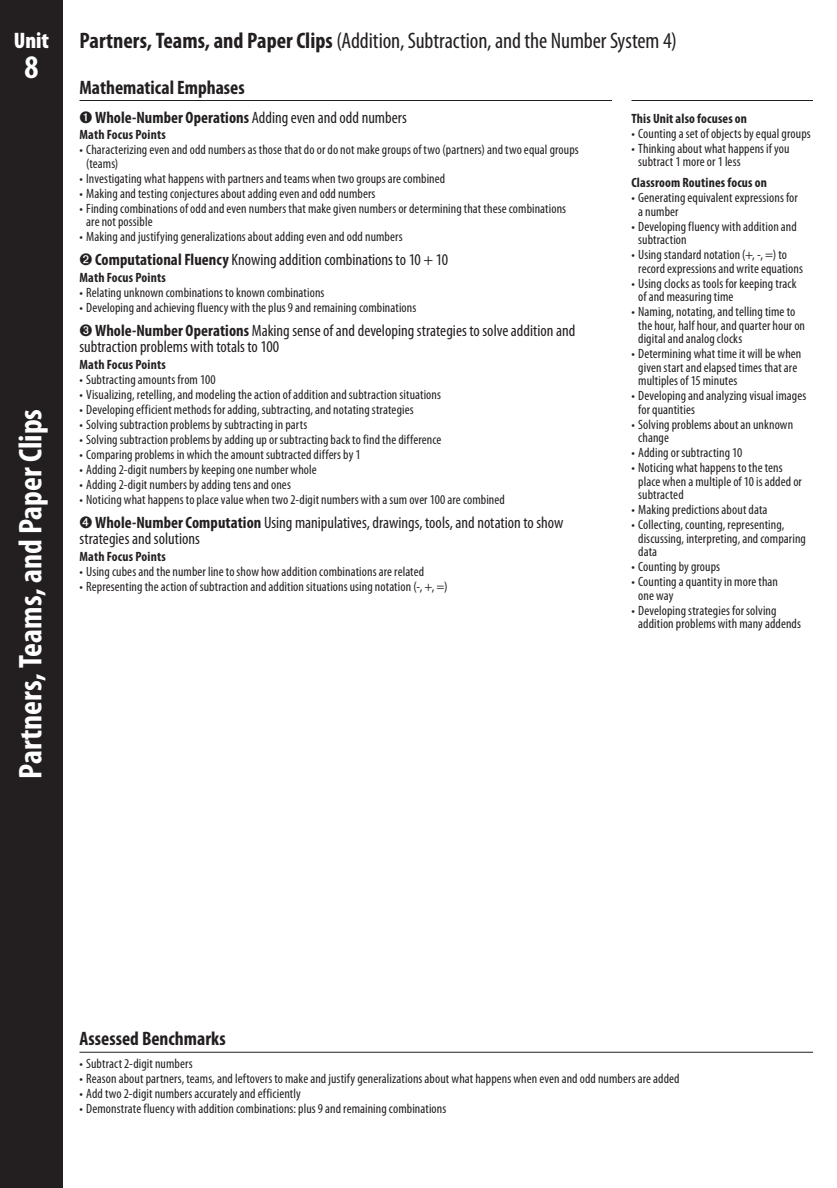
<style>
.page{position:relative;width:837px;height:1188px;background:#fff}
.page>*{position:absolute;margin:0;border:0;box-sizing:border-box;transform-origin:0 0}
.t1{font:700 condensed 33px "Myriad Pro";color:#fff}
.t2{font:condensed 22.5px "Myriad Pro";letter-spacing:-.005em;color:#231f20}
.t3{font:900 condensed 22.5px "Myriad Pro";color:#fff}
.t4{font:700 condensed 19.5px "Myriad Pro";color:#231f20}
.t5{font:condensed 16.5px/16.5px "Myriad Pro";color:#231f20}
.t6{font:condensed 13.5px/13.5px "Myriad Pro";letter-spacing:.005em;color:#231f20}
.t7{font:700 condensed 13.5px "Myriad Pro";letter-spacing:.01em;color:#231f20}
.s1{font-weight:700}
</style>
<div class="page">
<div style="left:0;top:0;width:63px;height:1188px;background:#231f20"></div>
<hr style="left:80px;top:100px;width:532px;height:1px;background:#231f20">
<hr style="left:632px;top:100px;width:181px;height:1px;background:#231f20">
<hr style="left:80px;top:1052px;width:733px;height:1px;background:#231f20">
<h2 class="t3" style="left:14px;top:26px;width:37px">Unit</h2>
<h1 class="t1" style="left:24px;top:47px;width:16px">8</h1>
<h1 class="t1" style="left:10px;top:779px;width:372px;rotate:-90deg">Partners, Teams, and Paper Clips</h1>
<h2 class="t2" style="left:80px;top:27px;width:599px"><span class="s1">Partners, Teams, and Paper Clips</span> (Addition, Subtraction, and the Number System 4)</h2>
<h3 class="t4" style="left:80px;top:75px;width:167px">Mathematical Emphases</h3>
<p class="t5" style="left:80px;top:109px;width:329px">➊ <span class="s1">Whole-Number Operations</span> Adding even and odd numbers</p>
<p class="t7" style="left:80px;top:126px;width:88px">Math Focus Points</p>
<p class="t6" style="left:86px;top:143px;width:494px;text-indent:-7px">• Characterizing even and odd numbers as those that do or do not make groups of two (partners) and two equal groups (teams)</p>
<p class="t6" style="left:80px;top:171px;width:367px">• Investigating what happens with partners and teams when two groups are combined</p>
<p class="t6" style="left:80px;top:186px;width:298px">• Making and testing conjectures about adding even and odd numbers</p>
<p class="t6" style="left:86px;top:201px;width:481px;text-indent:-7px">• Finding combinations of odd and even numbers that make given numbers or determining that these combinations are not possible</p>
<p class="t6" style="left:80px;top:230px;width:325px">• Making and justifying generalizations about adding even and odd numbers</p>
<p class="t5" style="left:80px;top:251px;width:370px">➋ <span class="s1">Computational Fluency</span> Knowing addition combinations to 10 + 10</p>
<p class="t7" style="left:80px;top:269px;width:88px">Math Focus Points</p>
<p class="t6" style="left:80px;top:285px;width:246px">• Relating unknown combinations to known combinations</p>
<p class="t6" style="left:80px;top:300px;width:338px">• Developing and achieving fluency with the plus 9 and remaining combinations</p>
<p class="t5" style="left:80px;top:322px;width:497px">➌ <span class="s1">Whole-Number Operations</span> Making sense of and developing strategies to solve addition and subtraction problems with totals to 100</p>
<p class="t7" style="left:80px;top:356px;width:88px">Math Focus Points</p>
<p class="t6" style="left:80px;top:372px;width:138px">• Subtracting amounts from 100</p>
<p class="t6" style="left:80px;top:387px;width:363px">• Visualizing, retelling, and modeling the action of addition and subtraction situations</p>
<p class="t6" style="left:80px;top:402px;width:336px">• Developing efficient methods for adding, subtracting, and notating strategies</p>
<p class="t6" style="left:80px;top:417px;width:229px">• Solving subtraction problems by subtracting in parts</p>
<p class="t6" style="left:80px;top:432px;width:363px">• Solving subtraction problems by adding up or subtracting back to find the difference</p>
<p class="t6" style="left:80px;top:447px;width:283px">• Comparing problems in which the amount subtracted differs by 1</p>
<p class="t6" style="left:80px;top:462px;width:239px">• Adding 2-digit numbers by keeping one number whole</p>
<p class="t6" style="left:80px;top:477px;width:213px">• Adding 2-digit numbers by adding tens and ones</p>
<p class="t6" style="left:80px;top:492px;width:427px">• Noticing what happens to place value when two 2-digit numbers with a sum over 100 are combined</p>
<p class="t5" style="left:80px;top:514px;width:485px">➍ <span class="s1">Whole-Number Computation</span> Using manipulatives, drawings, tools, and notation to show strategies and solutions</p>
<p class="t7" style="left:80px;top:548px;width:88px">Math Focus Points</p>
<p class="t6" style="left:80px;top:564px;width:346px">• Using cubes and the number line to show how addition combinations are related</p>
<p class="t6" style="left:80px;top:579px;width:370px">• Representing the action of subtraction and addition situations using notation (-, +, =)</p>
<p class="t7" style="left:632px;top:110px;width:117px">This Unit also focuses on</p>
<p class="t6" style="left:632px;top:126px;width:181px">• Counting a set of objects by equal groups</p>
<p class="t6" style="left:638px;top:141px;width:153px;text-indent:-7px">• Thinking about what happens if you subtract 1 more or 1 less</p>
<p class="t7" style="left:632px;top:174px;width:137px">Classroom Routines focus on</p>
<p class="t6" style="left:638px;top:191px;width:161px;text-indent:-7px">• Generating equivalent expressions for a number</p>
<p class="t6" style="left:638px;top:219px;width:160px;text-indent:-7px">• Developing fluency with addition and subtraction</p>
<p class="t6" style="left:638px;top:248px;width:166px;text-indent:-7px">• Using standard notation (+, -, =) to record expressions and write equations</p>
<p class="t6" style="left:638px;top:276px;width:160px;text-indent:-7px">• Using clocks as tools for keeping track of and measuring time</p>
<p class="t6" style="left:638px;top:305px;width:168px;text-indent:-7px">• Naming, notating, and telling time to the hour, half hour, and quarter hour on digital and analog clocks</p>
<p class="t6" style="left:638px;top:347px;width:165px;text-indent:-7px">• Determining what time it will be when given start and elapsed times that are multiples of 15 minutes</p>
<p class="t6" style="left:638px;top:389px;width:170px;text-indent:-7px">• Developing and analyzing visual images for quantities</p>
<p class="t6" style="left:638px;top:417px;width:156px;text-indent:-7px">• Solving problems about an unknown change</p>
<p class="t6" style="left:632px;top:446px;width:112px">• Adding or subtracting 10</p>
<p class="t6" style="left:638px;top:461px;width:165px;text-indent:-7px">• Noticing what happens to the tens place when a multiple of 10 is added or subtracted</p>
<p class="t6" style="left:632px;top:503px;width:138px">• Making predictions about data</p>
<p class="t6" style="left:638px;top:518px;width:169px;text-indent:-7px">• Collecting, counting, representing, discussing, interpreting, and comparing data</p>
<p class="t6" style="left:632px;top:560px;width:90px">• Counting by groups</p>
<p class="t6" style="left:638px;top:575px;width:141px;text-indent:-7px">• Counting a quantity in more than one way</p>
<p class="t6" style="left:638px;top:603px;width:164px;text-indent:-7px">• Developing strategies for solving addition problems with many addends</p>
<h3 class="t4" style="left:80px;top:1026px;width:148px">Assessed Benchmarks</h3>
<p class="t6" style="left:80px;top:1057px;width:115px">• Subtract 2-digit numbers</p>
<p class="t6" style="left:80px;top:1072px;width:602px">• Reason about partners, teams, and leftovers to make and justify generalizations about what happens when even and odd numbers are added</p>
<p class="t6" style="left:80px;top:1087px;width:223px">• Add two 2-digit numbers accurately and efficiently</p>
<p class="t6" style="left:80px;top:1102px;width:368px">• Demonstrate fluency with addition combinations: plus 9 and remaining combinations</p>
</div>
